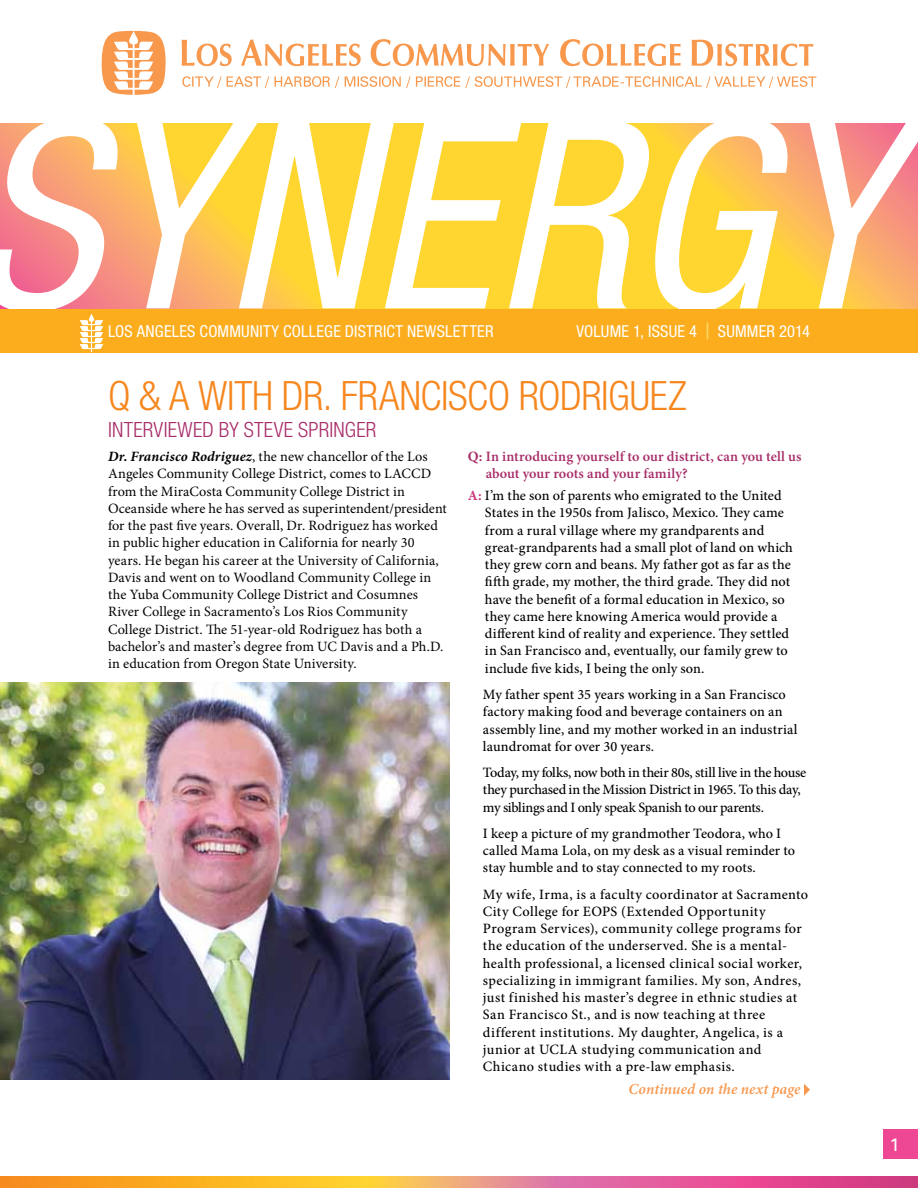
<style>
.page{position:relative;width:918px;height:1188px;background:#fff}
.page>*{position:absolute;margin:0;border:0;box-sizing:border-box;transform-origin:0 0}
.t1{font:italic condensed 262.5px "Helvetica Neue";color:#fff}
.t2{font:300 condensed 40.5px "Helvetica Neue";letter-spacing:-.005em;color:#f6871f}
.t3{font:300 condensed 21px "Helvetica Neue";letter-spacing:.01em;color:#a72c68}
.t4{font:18px "Univers";color:#fff}
.t5{font:condensed 16.5px "Helvetica Neue";letter-spacing:.01em;color:#fff}
.t6{font:italic 600 15.3px "Minion Pro";letter-spacing:.005em;color:#f8984d}
.t7{font:500 14.25px/17.2px "Minion Pro";letter-spacing:.015em;color:#000}
.t8{font:14.25px/17.2px "Minion Pro";letter-spacing:.005em;color:#000}
.t9{font:500 14.25px/17.2px "Minion Pro";letter-spacing:-.02em;color:#000}
.t10{font:600 14.25px/17.2px "Minion Pro";letter-spacing:.01em;color:#a72c68}
.s1{font-size:22.5px;color:#ffdc64}
.s2{font-weight:700;font-style:italic}
.s3{font-weight:700}
.s4{font-weight:700;color:#c8397c}
</style>
<div class="page">
<svg style="left:0;top:123px;width:918px;height:186px;background:#fcc049"></svg>
<svg style="left:0;top:1176px;width:918px;height:12px;background:#ee8761"></svg>
<div style="left:0;top:309px;width:918px;height:43px;background:#fbad1d"></div>
<div style="left:884px;top:1129px;width:34px;height:30px;background:#ee4793"></div>
<svg style="left:101px;top:31px;width:65px;height:64px"></svg>
<svg style="left:182px;top:76px;width:634px;height:12px"></svg>
<svg style="left:182px;top:40px;width:50px;height:26px"></svg>
<svg style="left:241px;top:39px;width:120px;height:27px"></svg>
<svg style="left:371px;top:39px;width:178px;height:27px"></svg>
<svg style="left:560px;top:39px;width:121px;height:27px"></svg>
<svg style="left:692px;top:40px;width:121px;height:26px"></svg>
<svg style="left:80px;top:314px;width:23px;height:38px"></svg>
<img style="left:0;top:682px;width:450px;height:398px">
<svg style="left:804px;top:1084px;width:6px;height:12px"></svg>
<h1 class="t1" style="left:-31px;top:64px;width:924px">SYNERGY</h1>
<p class="t5" style="left:108px;top:322px;width:387px">LOS ANGELES COMMUNITY COLLEGE DISTRICT NEWSLETTER</p>
<p class="t5" style="left:577px;top:322px;width:235px">VOLUME 1, ISSUE 4 <span class="s1">|</span> SUMMER 2014</p>
<h2 class="t2" style="left:108px;top:373px;width:580px">Q &amp; A WITH DR. FRANCISCO RODRIGUEZ</h2>
<h3 class="t3" style="left:108px;top:418px;width:270px">INTERVIEWED BY STEVE SPRINGER</h3>
<p class="t8" style="left:108px;top:448px;width:340px"><span class="s2">Dr. Francisco Rodriguez</span>, the new chancellor of the Los Angeles Community College District, comes to LACCD from the MiraCosta Community College District in Oceanside where he has served as superintendent/president for the past five years. Overall, Dr. Rodriguez has worked in public higher education in California for nearly 30 years. He began his career at the University of California, Davis and went on to Woodland Community College in the Yuba Community College District and Cosumnes River College in Sacramento’s Los Rios Community College District. The 51-year-old Rodriguez has both a bachelor’s and master’s degree from UC Davis and a Ph.D. in education from Oregon State University.</p>
<p class="t10" style="left:486px;top:448px;width:317px;text-indent:-18px"><span class="s3">Q:</span> In introducing yourself to our district, can you tell us about your roots and your family?</p>
<p class="t7" style="left:485px;top:487px;width:310px;text-indent:-17px"><span class="s4">A:</span> I’m the son of parents who emigrated to the United States in the 1950s from Jalisco, Mexico. They came from a rural village where my grandparents and great-grandparents had a small plot of land on which they grew corn and beans. My father got as far as the fifth grade, my mother, the third grade. They did not have the benefit of a formal education in Mexico, so they came here knowing America would provide a different kind of reality and experience. They settled in San Francisco and, eventually, our family grew to include five kids, I being the only son.</p>
<p class="t7" style="left:483px;top:686px;width:316px">My father spent 35 years working in a San Francisco factory making food and beverage containers on an assembly line, and my mother worked in an industrial laundromat for over 30 years.</p>
<p class="t9" style="left:483px;top:764px;width:325px">Today, my folks, now both in their 80s, still live in the house they purchased in the Mission District in 1965. To this day, my siblings and I only speak Spanish to our parents.</p>
<p class="t7" style="left:483px;top:825px;width:314px">I keep a picture of my grandmother Teodora, who I called Mama Lola, on my desk as a visual reminder to stay humble and to stay connected to my roots.</p>
<p class="t7" style="left:483px;top:885px;width:327px">My wife, Irma, is a faculty coordinator at Sacramento City College for EOPS (Extended Opportunity Program Services), community college programs for the education of the underserved. She is a mental&shy;health professional, a licensed clinical social worker, specializing in immigrant families. My son, Andres, just finished his master’s degree in ethnic studies at San Francisco St., and is now teaching at three different institutions. My daughter, Angelica, is a junior at UCLA studying communication and Chicano studies with a pre-law emphasis.</p>
<p class="t6" style="left:628px;top:1078px;width:174px">Continued on the next page</p>
<p class="t4" style="left:890px;top:1133px;width:12px">1</p>
</div>
